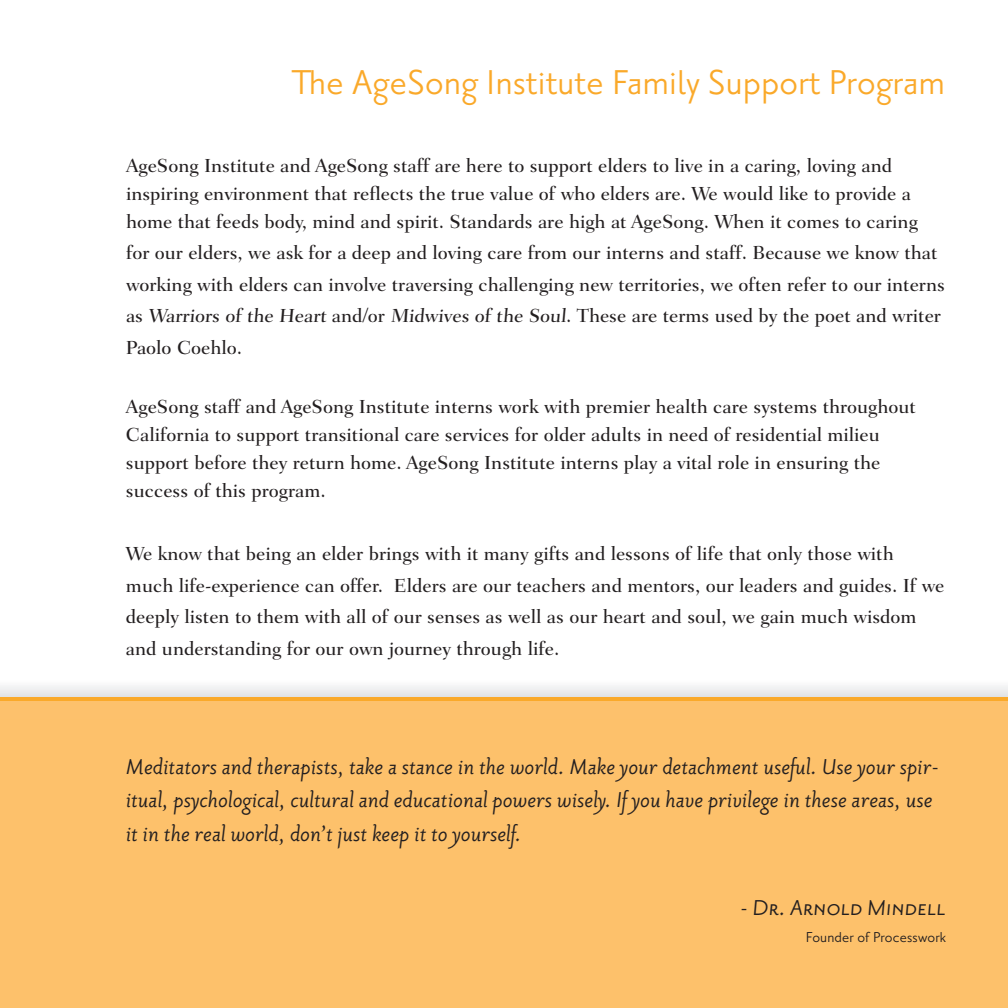
<style>
.page{position:relative;width:1008px;height:1008px;background:#fff}
.page>*{position:absolute;margin:0;border:0;box-sizing:border-box;transform-origin:0 0}
.t1{font:42px "Priori San";letter-spacing:.01em;color:#faa92a}
.t2{font:italic 26.25px/33.2px "Priori San Reg";color:#231f20}
.t3{font:26.25px "Priori San Regular SC";color:#231f20}
.t4{font:500 19.25px/31.5px "Fairfield LH";color:#231f20}
.t5{font:17.5px "Priori San";letter-spacing:.01em;color:#231f20}
.s1{font-family:"Priori San Reg";font-style:italic}
</style>
<div class="page">
<div style="left:2px;top:719px;width:1006px;height:289px;background:#fdc16b"></div>
<hr style="left:0;top:719px;width:2px;height:289px;background:#fdc16b">
<img style="left:0;top:686px;width:1008px;height:33px">
<img style="left:0;top:701px;width:2px;height:18px">
<hr style="left:0;top:698px;width:1008px;height:3px;background:#faa92a">
<h1 class="t1" style="left:291px;top:60px;width:655px">The AgeSong Institute Family Support Program</h1>
<p class="t4" style="left:126px;top:152px;width:793px;line-height:28px">AgeSong Institute and AgeSong staff are here to support elders to live in a caring, loving and inspiring environment that reflects the true value of who elders are. We would like to provide a home that feeds body, mind and spirit. Standards are high at AgeSong. When it comes to caring</p>
<p class="t4" style="left:126px;top:237px;width:820px">for our elders, we ask for a deep and loving care from our interns and staff. Because we know that working with elders can involve traversing challenging new territories, we often refer to our interns as Warriors of the Heart and/or Midwives of the Soul. These are terms used by the poet and writer Paolo Coehlo.</p>
<p class="t4" style="left:126px;top:393px;width:792px;line-height:28px">AgeSong staff and AgeSong Institute interns work with premier health care systems throughout California to support transitional care services for older adults in need of residential milieu support before they return home. AgeSong Institute interns play a vital role in ensuring the success of this program.</p>
<p class="t4" style="left:126px;top:538px;width:820px">We know that being an elder brings with it many gifts and lessons of life that only those with much life-experience can offer. Elders are our teachers and mentors, our leaders and guides. If we deeply listen to them with all of our senses as well as our heart and soul, we gain much wisdom and understanding for our own journey through life.</p>
<p class="t2" style="left:126px;top:751px;width:815px">Meditators and therapists, take a stance in the world. Make your detachment useful. Use your spir&shy;itual, psychological, cultural and educational powers wisely. If you have privilege in these areas, use it in the real world, don’t just keep it to yourself.</p>
<h2 class="t3" style="left:740px;top:894px;width:209px"><span class="s1">-</span> Dr. Arnold Mindell</h2>
<p class="t5" style="left:806px;top:927px;width:142px">Founder of Processwork</p>
</div>
